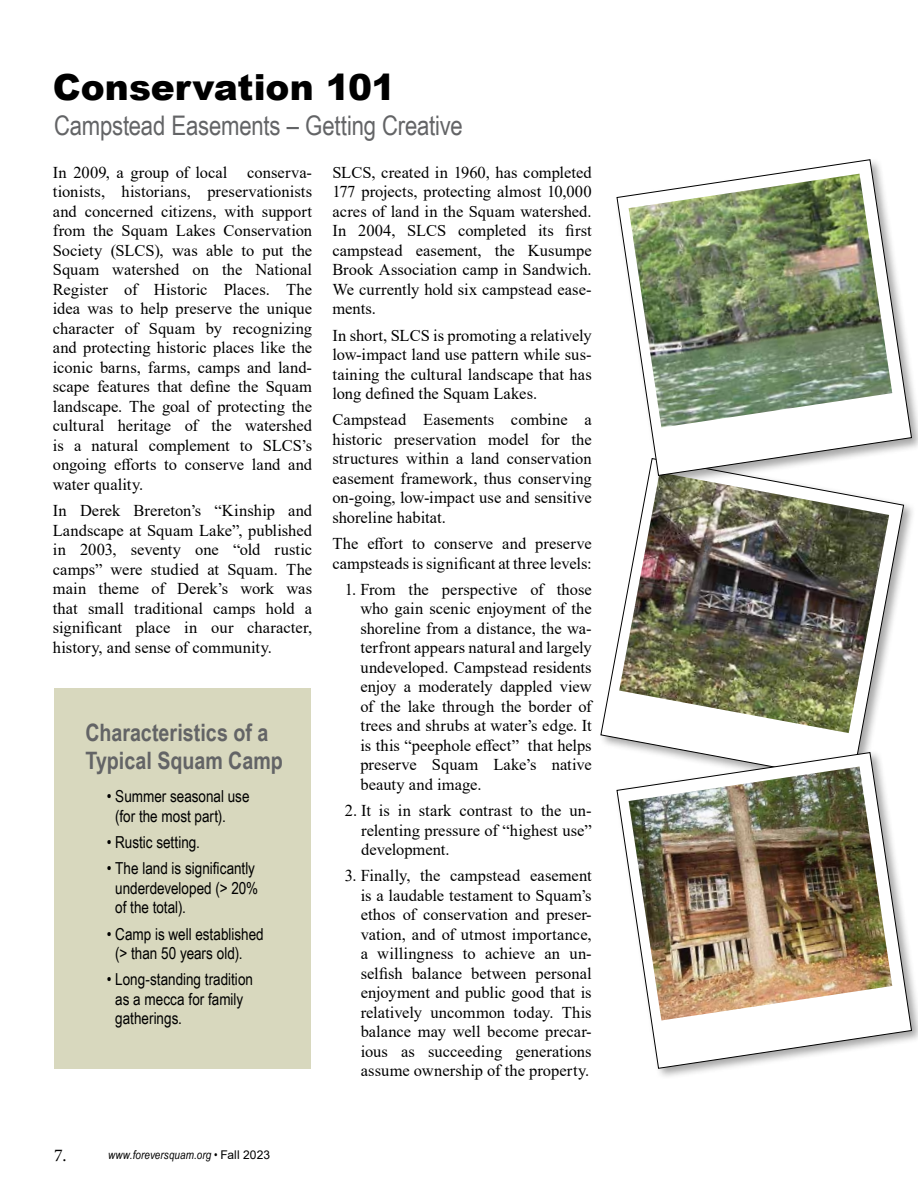
<style>
.page{position:relative;width:918px;height:1188px;background:#fff}
.page>*{position:absolute;margin:0;border:0;box-sizing:border-box;transform-origin:0 0}
.t1{font:900 36px "Arial";color:#000}
.t2{font:27px "Arial Narrow";letter-spacing:-.005em;color:#636466}
.t3{font:700 24px/28.8px "Arial Narrow";color:#636466}
.t4{font:16.5px/19.5px "Times New Roman";color:#000;text-align:justify}
.t5{font:16.5px/19.5px "Arial Narrow";color:#000}
.t6{font:italic 12px "Arial Narrow";letter-spacing:.01em;color:#000}
.s1{font-family:"Minion Pro";font-style:normal;font-size:18px}
.s2{font-family:"Arial";font-style:normal}
</style>
<div class="page">
<div style="left:54px;top:689px;width:256px;height:380px;background:#d8d8be"></div>
<div style="left:598px;top:456px;width:318px;height:338px;background:#000;opacity:.35"></div>
<svg style="left:600px;top:458px;width:304px;height:324px"></svg>
<img style="left:619px;top:488px;width:270px;height:245px">
<div style="left:614px;top:157px;width:304px;height:331px;background:#000;opacity:.35"></div>
<svg style="left:616px;top:159px;width:296px;height:317px"></svg>
<img style="left:629px;top:174px;width:263px;height:254px">
<div style="left:614px;top:750px;width:304px;height:331px;background:#000;opacity:.35"></div>
<svg style="left:616px;top:752px;width:296px;height:317px"></svg>
<img style="left:629px;top:767px;width:263px;height:253px">
<h1 class="t1" style="left:53px;top:61px;width:344px">Conservation 101</h1>
<h2 class="t2" style="left:54px;top:106px;width:410px">Campstead Easements – Getting Creative</h2>
<p class="t4" style="left:53px;top:162px;width:261px">In 2009, a group of local conserva&shy;tionists, historians, preservationists and concerned citizens, with support from the Squam Lakes Conservation Society (SLCS), was able to put the Squam watershed on the National Register of Historic Places. The idea was to help preserve the unique character of Squam by recognizing and protecting historic places like the iconic barns, farms, camps and land&shy;scape features that define the Squam landscape. The goal of protecting the cultural heritage of the watershed is a natural complement to SLCS’s ongoing efforts to conserve land and water quality.</p>
<p class="t4" style="left:53px;top:500px;width:261px">In Derek Brereton’s “Kinship and Landscape at Squam Lake”, published in 2003, seventy one “old rustic camps” were studied at Squam. The main theme of Derek’s work was that small traditional camps hold a significant place in our character, history, and sense of community.</p>
<p class="t4" style="left:332px;top:162px;width:261px">SLCS, created in 1960, has completed 177 projects, protecting almost 10,000 acres of land in the Squam watershed.<br>In 2004, SLCS completed its first campstead easement, the Kusumpe Brook Association camp in Sandwich.<br>We currently hold six campstead ease&shy;ments.</p>
<p class="t4" style="left:332px;top:325px;width:261px">In short, SLCS is promoting a relatively low-impact land use pattern while sus&shy;taining the cultural landscape that has long defined the Squam Lakes.</p>
<p class="t4" style="left:332px;top:410px;width:261px">Campstead Easements combine a historic preservation model for the structures within a land conservation easement framework, thus conserving on-going, low-impact use and sensitive shoreline habitat.</p>
<p class="t4" style="left:332px;top:533px;width:261px">The effort to conserve and preserve campsteads is significant at three levels:</p>
<p class="t4" style="left:360px;top:579px;width:233px;text-indent:-16px">1. From the perspective of those who gain scenic enjoyment of the shoreline from a distance, the wa&shy;terfront appears natural and largely undeveloped. Campstead residents enjoy a moderately dappled view of the lake through the border of trees and shrubs at water’s edge. It is this “peephole effect” that helps preserve Squam Lake’s native beauty and image.</p>
<p class="t4" style="left:361px;top:800px;width:232px;text-indent:-17px">2. It is in stark contrast to the un&shy;relenting pressure of “highest use” development.</p>
<p class="t4" style="left:361px;top:866px;width:233px;text-indent:-16px">3. Finally, the campstead easement is a laudable testament to Squam’s ethos of conservation and preser&shy;vation, and of utmost importance, a willingness to achieve an un&shy;selfish balance between personal enjoyment and public good that is relatively uncommon today. This balance may well become precar&shy;ious as succeeding generations assume ownership of the property.</p>
<h3 class="t3" style="left:86px;top:717px;width:199px">Characteristics of a<br>Typical Squam Camp</h3>
<p class="t5" style="left:115px;top:786px;width:136px;text-indent:-8px">• Summer seasonal use (for the most part).</p>
<p class="t5" style="left:107px;top:832px;width:95px">• Rustic setting.</p>
<p class="t5" style="left:115px;top:858px;width:145px;text-indent:-8px">• The land is significantly underdeveloped (&gt; 20% of the total).</p>
<p class="t5" style="left:115px;top:923px;width:150px;text-indent:-8px">• Camp is well established (&gt; than 50 years old).</p>
<p class="t5" style="left:115px;top:969px;width:139px;text-indent:-8px">• Long-standing tradition as a mecca for family gatherings.</p>
<p class="t6" style="left:54px;top:1147px;width:218px"><span class="s1">7.</span> www.foreversquam.org • <span class="s2">Fall 2023</span></p>
</div>
